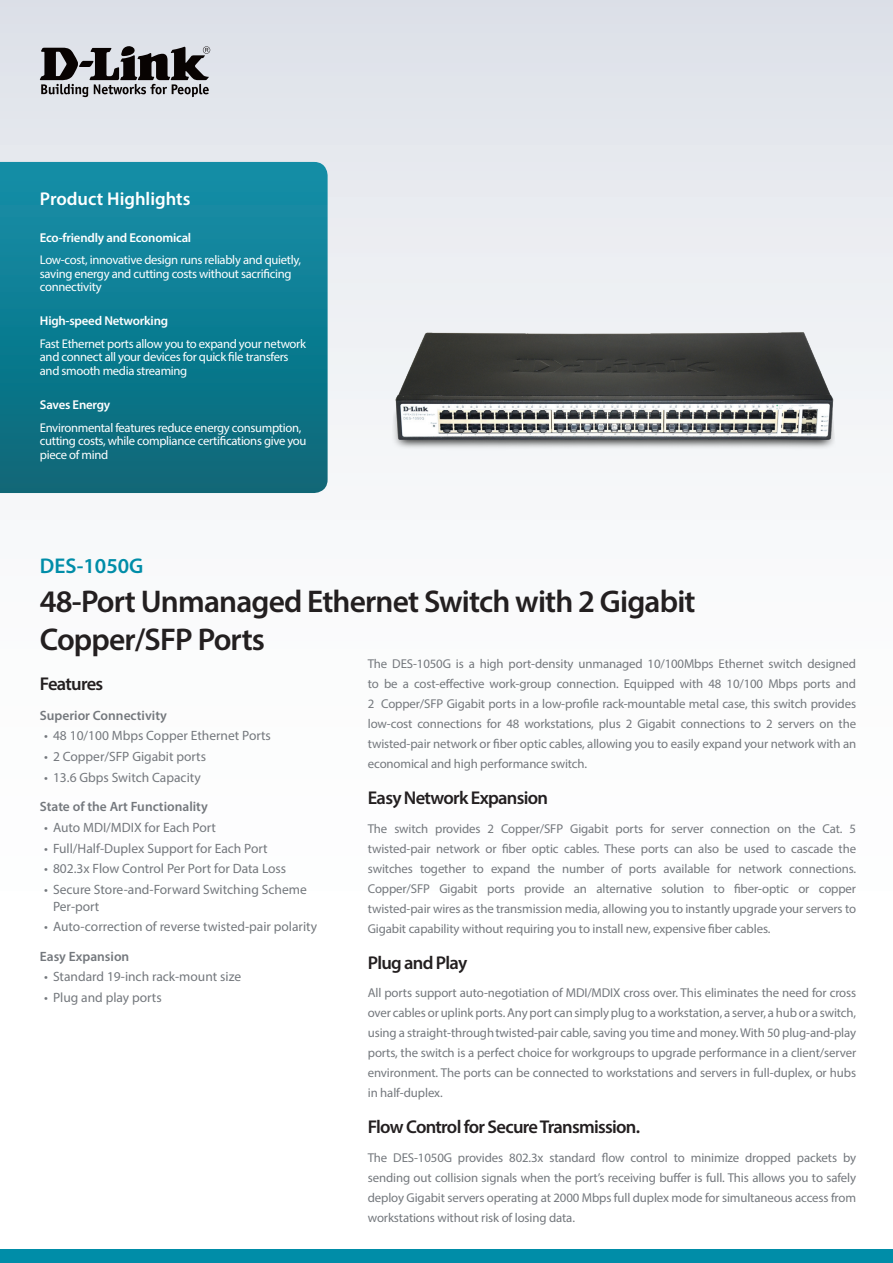
<style>
.page{position:relative;width:893px;height:1263px;background:#fff}
.page>*{position:absolute;margin:0;border:0;box-sizing:border-box;transform-origin:0 0}
.t1{font:600 31.5px/37.8px "Myriad Pro";letter-spacing:-.025em;color:#231f20}
.t2{font:600 21.3px "Myriad Pro";color:#008da8}
.t3{font:600 18.6px "Myriad Pro";letter-spacing:-.04em;color:#231f20}
.t4{font:600 18.6px "Myriad Pro";color:#fff}
.t5{font:13.5px/16.5px "Myriad Pro";color:#74787d}
.t6{font:600 13.5px "Myriad Pro";color:#74787d}
.t7{font:12.9px/20px "Myriad Pro";letter-spacing:-.01em;color:#74787d;text-align:justify}
.t8{font:600 12.9px "Myriad Pro";letter-spacing:-.015em;color:#fff}
.t9{font:12.6px/13.5px "Myriad Pro";letter-spacing:-.025em;color:#fff}
</style>
<div class="page">
<div style="left:0;top:0;width:893px;height:1084px;background:linear-gradient(to bottom,#e3e6ec,#fff)"></div>
<div style="left:0;top:1249px;width:893px;height:14px;background:#008da8"></div>
<svg style="left:0;top:162px;width:328px;height:331px;background:#0f7c90"></svg>
<svg style="left:40px;top:46px;width:170px;height:51px;background:#807f83"></svg>
<img style="left:388px;top:312px;width:451px;height:150px">
<h3 class="t4" style="left:40px;top:187px;width:152px">Product Highlights</h3>
<p class="t8" style="left:40px;top:229px;width:153px">Eco-friendly and Economical</p>
<p class="t9" style="left:40px;top:253px;width:263px">Low-cost, innovative design runs reliably and quietly, saving energy and cutting costs without sacrificing connectivity</p>
<p class="t8" style="left:40px;top:313px;width:130px">High-speed Networking</p>
<p class="t9" style="left:40px;top:337px;width:268px">Fast Ethernet ports allow you to expand your network and connect all your devices for quick file transfers and smooth media streaming</p>
<p class="t8" style="left:40px;top:397px;width:72px">Saves Energy</p>
<p class="t9" style="left:40px;top:421px;width:268px">Environmental features reduce energy consumption, cutting costs, while compliance certifications give you piece of mind</p>
<h2 class="t2" style="left:40px;top:552px;width:105px">DES-1050G</h2>
<h1 class="t1" style="left:40px;top:582px;width:657px">48-Port Unmanaged Ethernet Switch with 2 Gigabit<br>Copper/SFP Ports</h1>
<h3 class="t3" style="left:40px;top:672px;width:65px">Features</h3>
<p class="t6" style="left:40px;top:706px;width:129px">Superior Connectivity</p>
<p class="t5" style="left:44px;top:727px;width:228px">• 48 10/100 Mbps Copper Ethernet Ports</p>
<p class="t5" style="left:44px;top:748px;width:164px">• 2 Copper/SFP Gigabit ports</p>
<p class="t5" style="left:44px;top:769px;width:158px">• 13.6 Gbps Switch Capacity</p>
<p class="t6" style="left:40px;top:798px;width:170px">State of the Art Functionality</p>
<p class="t5" style="left:44px;top:819px;width:173px">• Auto MDI/MDIX for Each Port</p>
<p class="t5" style="left:44px;top:840px;width:225px">• Full/Half-Duplex Support for Each Port</p>
<p class="t5" style="left:44px;top:860px;width:244px">• 802.3x Flow Control Per Port for Data Loss</p>
<p class="t5" style="left:53px;top:881px;width:255px;text-indent:-9px">• Secure Store-and-Forward Switching Scheme<br>Per-port</p>
<p class="t5" style="left:44px;top:918px;width:275px">• Auto-correction of reverse twisted-pair polarity</p>
<p class="t6" style="left:40px;top:947px;width:91px">Easy Expansion</p>
<p class="t5" style="left:44px;top:968px;width:199px">• Standard 19-inch rack-mount size</p>
<p class="t5" style="left:44px;top:989px;width:119px">• Plug and play ports</p>
<p class="t7" style="left:368px;top:654px;width:490px">The DES-1050G is a high port-density unmanaged 10/100Mbps Ethernet switch designed to be a cost-effective work-group connection. Equipped with 48 10/100 Mbps ports and 2 Copper/SFP Gigabit ports in a low-profile rack-mountable metal case, this switch provides low-cost connections for 48 workstations, plus 2 Gigabit connections to 2 servers on the twisted-pair network or fiber optic cables, allowing you to easily expand your network with an economical and high performance switch.</p>
<h3 class="t3" style="left:368px;top:786px;width:182px">Easy Network Expansion</h3>
<p class="t7" style="left:368px;top:818px;width:490px">The switch provides 2 Copper/SFP Gigabit ports for server connection on the Cat. 5 twisted-pair network or fiber optic cables. These ports can also be used to cascade the switches together to expand the number of ports available for network connections.<br>Copper/SFP Gigabit ports provide an alternative solution to fiber-optic or copper twisted-pair wires as the transmission media, allowing you to instantly upgrade your servers to Gigabit capability without requiring you to install new, expensive fiber cables.</p>
<h3 class="t3" style="left:368px;top:950px;width:101px">Plug and Play</h3>
<p class="t7" style="left:368px;top:983px;width:490px">All ports support auto-negotiation of MDI/MDIX cross over. This eliminates the need for cross over cables or uplink ports. Any port can simply plug to a workstation, a server, a hub or a switch, using a straight-throughtwisted-pair cable, saving you time and money. With 50 plug-and-play ports, the switch is a perfect choice for workgroups to upgrade performance in a client/server environment. The ports can be connected to workstations and servers in full-duplex, or hubs in half-duplex.</p>
<h3 class="t3" style="left:368px;top:1115px;width:274px">Flow Control for Secure Transmission.</h3>
<p class="t7" style="left:368px;top:1147px;width:490px">The DES-1050G provides 802.3x standard flow control to minimize dropped packets by sending out collision signals when the port’s receiving buffer is full. This allows you to safely deploy Gigabit servers operating at 2000 Mbps full duplex mode for simultaneous access from workstations without risk of losing data.</p>
</div>
